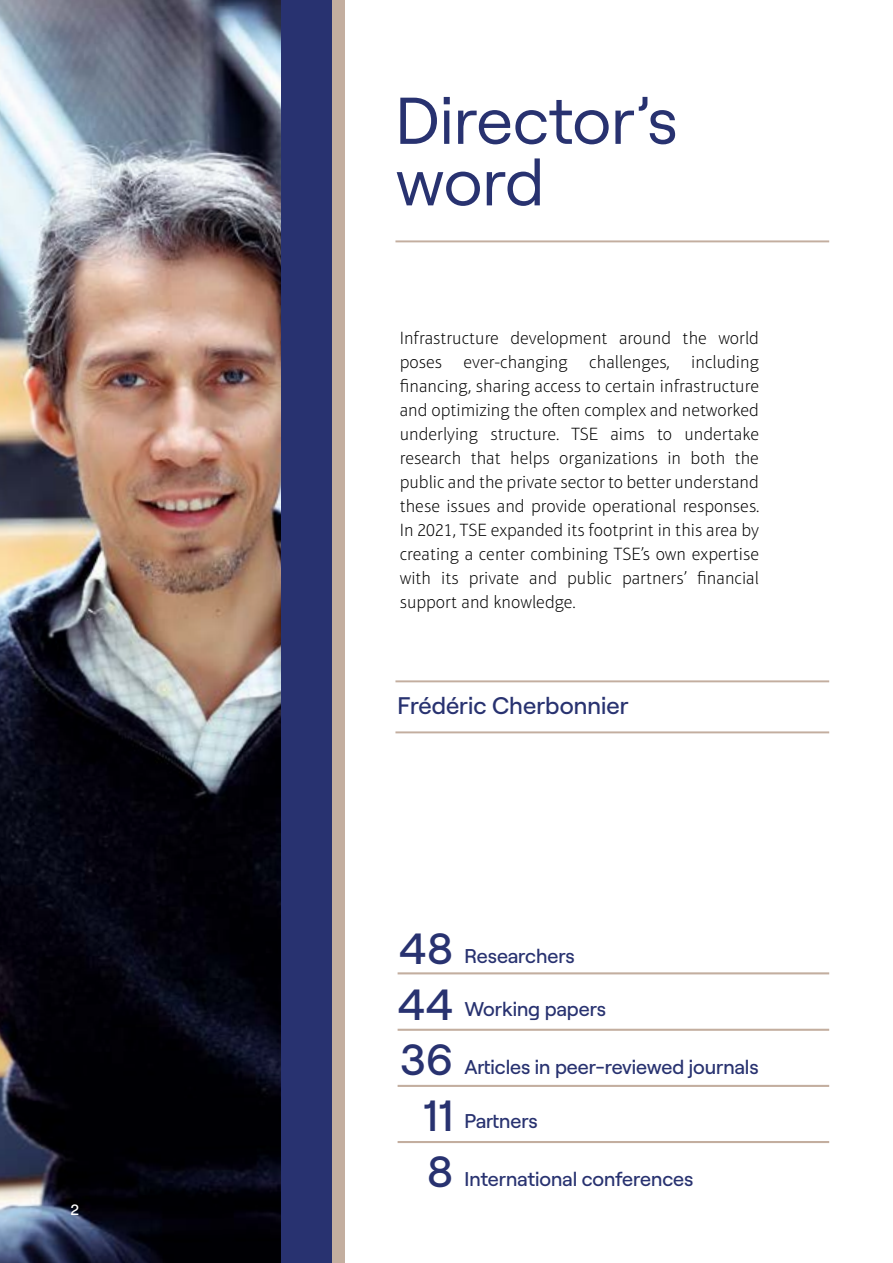
<style>
.page{position:relative;width:893px;height:1263px;background:#fff}
.page>*{position:absolute;margin:0;border:0;box-sizing:border-box;transform-origin:0 0}
.t1{font:66px/61.5px "Roobert";letter-spacing:-.005em;color:#283270}
.t2{font:500 43.5px/56.1px "Roobert";color:#283270;text-align:justify}
.t3{font:500 24px "Roobert";color:#283270}
.t4{font:500 19.95px "Roobert";letter-spacing:-.005em;color:#283270}
.t5{font:100 18px/24px "Aptifer Sans LT Pro";color:#000;text-align:justify}
.t6{font:500 15px "Roobert";color:#fff}
</style>
<div class="page">
<div style="left:332px;top:0;width:12px;height:1263px;background:#c3ae9f"></div>
<div style="left:281px;top:0;width:51px;height:1263px;background:#283270"></div>
<hr style="left:395px;top:240px;width:434px;height:2px;background:#c3ae9f">
<img style="left:0;top:0;width:281px;height:1263px">
<hr style="left:395px;top:680px;width:434px;height:2px;background:#c3ae9f">
<hr style="left:395px;top:731px;width:434px;height:2px;background:#c3ae9f">
<hr style="left:398px;top:972px;width:431px;height:2px;background:#c3ae9f">
<hr style="left:398px;top:1029px;width:431px;height:2px;background:#c3ae9f">
<hr style="left:398px;top:1085px;width:431px;height:2px;background:#c3ae9f">
<hr style="left:398px;top:1141px;width:431px;height:2px;background:#c3ae9f">
<p class="t6" style="left:70px;top:1199px;width:10px">2</p>
<h1 class="t1" style="left:395px;top:85px;width:284px">Director’s word</h1>
<p class="t5" style="left:400px;top:326px;width:361px">Infrastructure development around the world poses ever-changing challenges, including financing, sharing access to certain infrastructure and optimizing the often complex and networked underlying structure. TSE aims to undertake research that helps organizations in both the public and the private sector to better understand these issues and provide operational responses.<br>In 2021, TSE expanded its footprint in this area by creating a center combining TSE’s own expertise with its private and public partners’ financial support and knowledge.</p>
<h3 class="t3" style="left:398px;top:688px;width:232px">Frédéric Cherbonnier</h3>
<h2 class="t2" style="left:399px;top:917px;width:56px">48</h2>
<h2 class="t2" style="left:398px;top:973px;width:57px">44</h2>
<h2 class="t2" style="left:422px;top:1028px;width:33px;text-indent:-23px">36<br>11<br>8</h2>
<p class="t4" style="left:465px;top:941px;width:112px">Researchers</p>
<p class="t4" style="left:465px;top:994px;width:143px">Working papers</p>
<p class="t4" style="left:465px;top:1051px;width:296px">Articles in peer-reviewed journals</p>
<p class="t4" style="left:465px;top:1105px;width:75px">Partners</p>
<p class="t4" style="left:465px;top:1164px;width:230px">International conferences</p>
</div>
